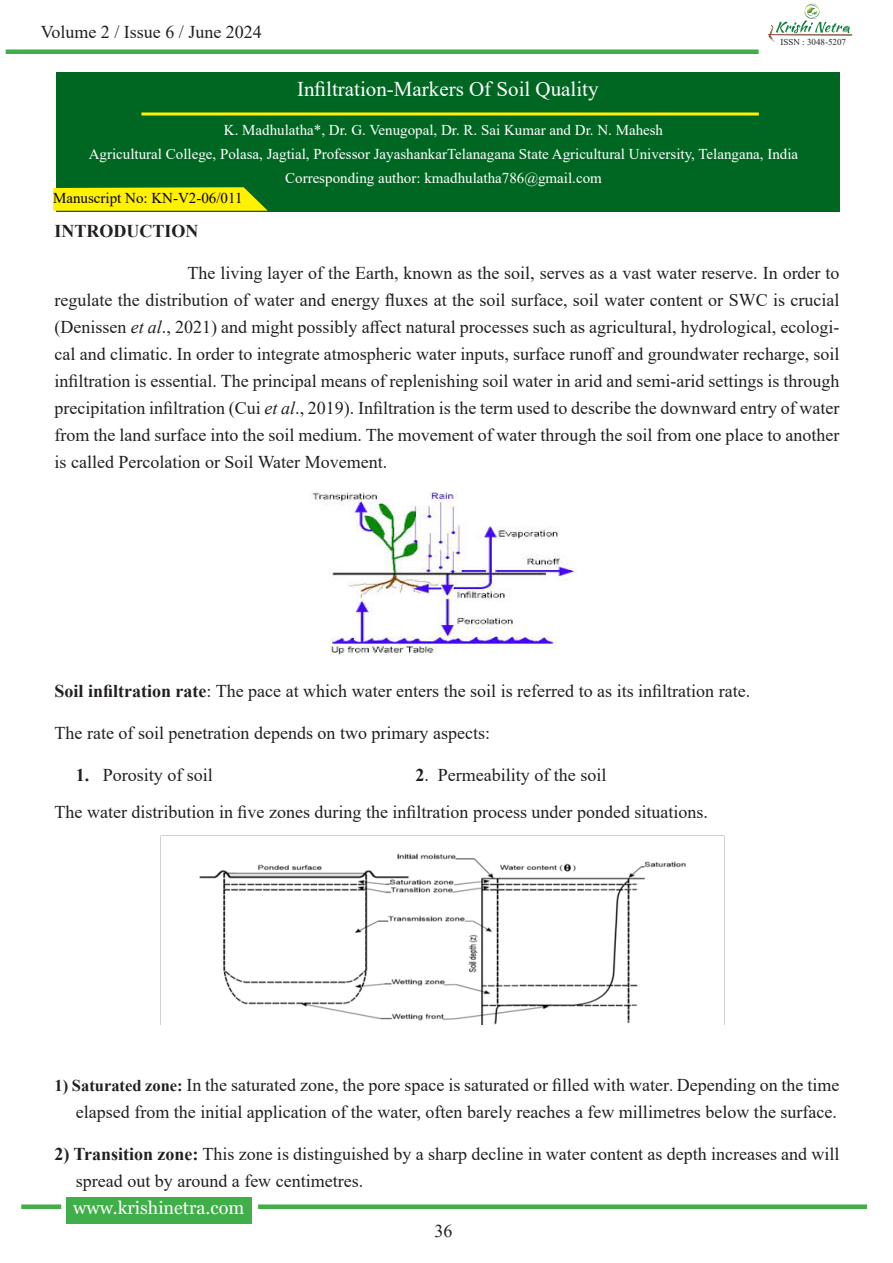
<style>
.page{position:relative;width:893px;height:1263px;background:#fff}
.page>*{position:absolute;margin:0;border:0;box-sizing:border-box;transform-origin:0 0}
.t1{font:21px "Times New Roman";color:#fff}
.t2{font:18px/27px "Times New Roman";color:#231f20}
.t3{font:18px "Vani";color:#fff}
.t4{font:700 18px "Times New Roman";color:#231f20}
.t5{font:15px/24px "Times New Roman";color:#fff;text-align:center}
.t6{font:15px "Times New Roman";color:#000}
.t7{font:9px "Times New Roman";color:#231f20}
.s1{font-style:italic}
.s2{font-weight:700}
.s3{font-weight:700;font-size:16.5px}
.s4{font-size:16.5px}
</style>
<div class="page">
<div style="left:66px;top:1197px;width:186px;height:27px;background:#40ae49"></div>
<div style="left:6px;top:49px;width:753px;height:5px;background:#40ae49"></div>
<div style="left:258px;top:1204px;width:609px;height:5px;background:#40ae49"></div>
<div style="left:21px;top:1204px;width:40px;height:5px;background:#40ae49"></div>
<svg style="left:768px;top:4px;width:85px;height:38px"></svg>
<div style="left:56px;top:72px;width:783px;height:140px;background:#006723"></div>
<svg style="left:53px;top:187px;width:215px;height:24px;background:#e7e404"></svg>
<hr style="left:141px;top:112px;width:618px;height:3px;background:#fff101">
<img style="left:312px;top:492px;width:265px;height:163px">
<img style="left:160px;top:835px;width:564px;height:190px">
<p class="t2" style="left:41px;top:18px;width:223px">Volume 2 / Issue 6 / June 2024</p>
<p class="t7" style="left:780px;top:36px;width:67px">ISSN : 3048-5207</p>
<p class="t1" style="left:297px;top:74px;width:303px">Infiltration-Markers Of Soil Quality</p>
<p class="t5" style="left:89px;top:117px;width:711px">K. Madhulatha*, Dr. G. Venugopal, Dr. R. Sai Kumar and Dr. N. Mahesh<br>Agricultural College, Polasa, Jagtial, Professor JayashankarTelanagana State Agricultural University, Telangana, India<br>Corresponding author: kmadhulatha786@gmail.com</p>
<p class="t6" style="left:53px;top:188px;width:191px">Manuscript No: KN-V2-06/011</p>
<p class="t4" style="left:55px;top:217px;width:145px">INTRODUCTION</p>
<p class="t2" style="left:55px;top:258px;width:786px;text-align:justify;text-indent:133px">The living layer of the Earth, known as the soil, serves as a vast water reserve. In order to regulate the distribution of water and energy fluxes at the soil surface, soil water content or SWC is crucial (Denissen <span class="s1">et al</span>., 2021) and might possibly affect natural processes such as agricultural, hydrological, ecologi&shy;cal and climatic. In order to integrate atmospheric water inputs, surface runoff and groundwater recharge, soil infiltration is essential. The principal means of replenishing soil water in arid and semi-arid settings is through precipitation infiltration (Cui <span class="s1">et al</span>., 2019). Infiltration is the term used to describe the downward entry of water from the land surface into the soil medium. The movement of water through the soil from one place to another is called Percolation or Soil Water Movement.</p>
<p class="t2" style="left:55px;top:677px;width:697px"><span class="s2">Soil infiltration rate</span>: The pace at which water enters the soil is referred to as its infiltration rate.</p>
<p class="t2" style="left:55px;top:719px;width:437px">The rate of soil penetration depends on two primary aspects:</p>
<p class="t2" style="left:76px;top:761px;width:139px"><span class="s2">1.</span> Porosity of soil</p>
<p class="t2" style="left:55px;top:756px;width:655px;line-height:36.6px;text-indent:361px"><span class="s2">2</span>. Permeability of the soil<br>The water distribution in five zones during the infiltration process under ponded situations.</p>
<p class="t2" style="left:55px;top:1071px;width:786px;text-align:right"><span class="s3">1) Saturated zone:</span> In the saturated zone, the pore space is saturated or filled with water<span class="s4">.</span> Depending on the time elapsed from the initial application of the water, often barely reaches a few millimetres below the surface.</p>
<p class="t2" style="left:76px;top:1140px;width:765px;text-indent:-21px"><span class="s2">2) Transition zone:</span> This zone is distinguished by a sharp decline in water content as depth increases and will spread out by around a few centimetres.</p>
<p class="t3" style="left:73px;top:1197px;width:173px">www.krishinetra.com</p>
<p class="t2" style="left:434px;top:1216px;width:19px">36</p>
</div>
